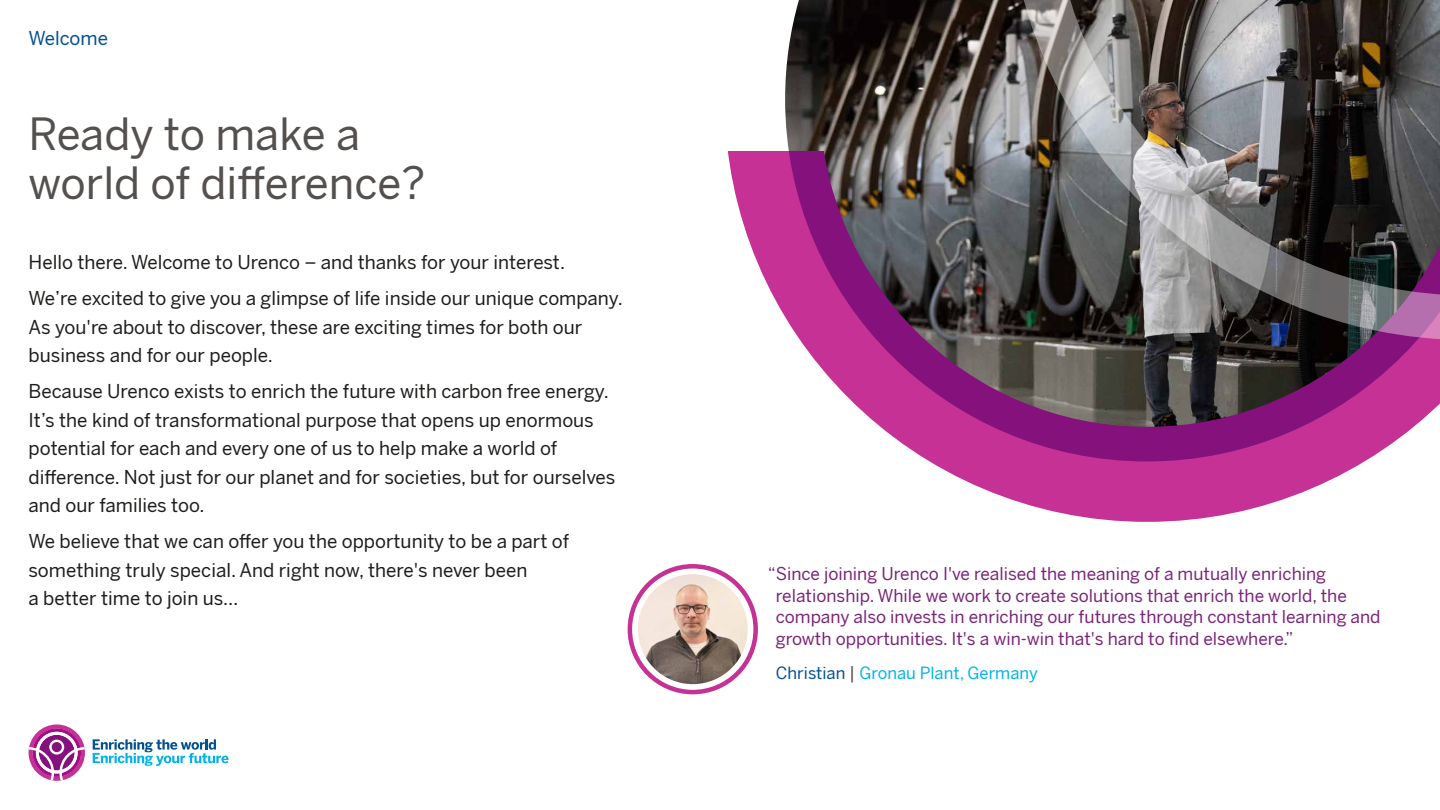
<style>
.page{position:relative;width:1440px;height:810px;background:#fff}
.page>*{position:absolute;margin:0;border:0;box-sizing:border-box;transform-origin:0 0}
.t1{font:43.5px/48.8px "Benton Sans";color:#54504d}
.t2{font:18.75px/28.5px "Benton Sans";color:#1d1d1b}
.t3{font:18.75px "Benton Sans";color:#005092}
.t4{font:17.25px/21.8px "Benton Sans";color:#7a2378}
.t5{font:16.5px "Benton Sans";color:#00b4e8}
.s1{color:#005092}
.s2{font-size:17.25px;color:#54504d}
</style>
<div class="page">
<img style="left:785px;top:0;width:223px;height:152px">
<svg style="left:728px;top:152px;width:712px;height:370px"></svg>
<svg style="left:1008px;top:0;width:432px;height:340px;background:#63605f"></svg>
<svg style="left:628px;top:564px;width:130px;height:130px"></svg>
<svg style="left:93px;top:739px;width:136px;height:27px"></svg>
<svg style="left:29px;top:725px;width:56px;height:56px"></svg>
<p class="t3" style="left:29px;top:24px;width:81px">Welcome</p>
<h1 class="t1" style="left:29px;top:107px;width:398px">Ready to make a world of difference?</h1>
<p class="t2" style="left:29px;top:244px;width:596px;line-height:36px">Hello there. Welcome to Urenco – and thanks for your interest.<br>We’re excited to give you a glimpse of life inside our unique company.</p>
<p class="t2" style="left:29px;top:312px;width:555px">As you're about to discover, these are exciting times for both our business and for our people.</p>
<p class="t2" style="left:29px;top:376px;width:588px">Because Urenco exists to enrich the future with carbon free energy.<br>It’s the kind of transformational purpose that opens up enormous potential for each and every one of us to help make a world of difference. Not just for our planet and for societies, but for ourselves and our families too.</p>
<p class="t2" style="left:29px;top:526px;width:542px">We believe that we can offer you the opportunity to be a part of something truly special. And right now, there's never been<br>a better time to join us…</p>
<p class="t4" style="left:776px;top:562px;width:606px;text-indent:-8px">“Since joining Urenco I've realised the meaning of a mutually enriching relationship. While we work to create solutions that enrich the world, the company also invests in enriching our futures through constant learning and growth opportunities. It's a win-win that's hard to find elsewhere.”</p>
<p class="t5" style="left:776px;top:661px;width:263px"><span class="s1">Christian</span> <span class="s2">|</span> Gronau Plant, Germany</p>
</div>
